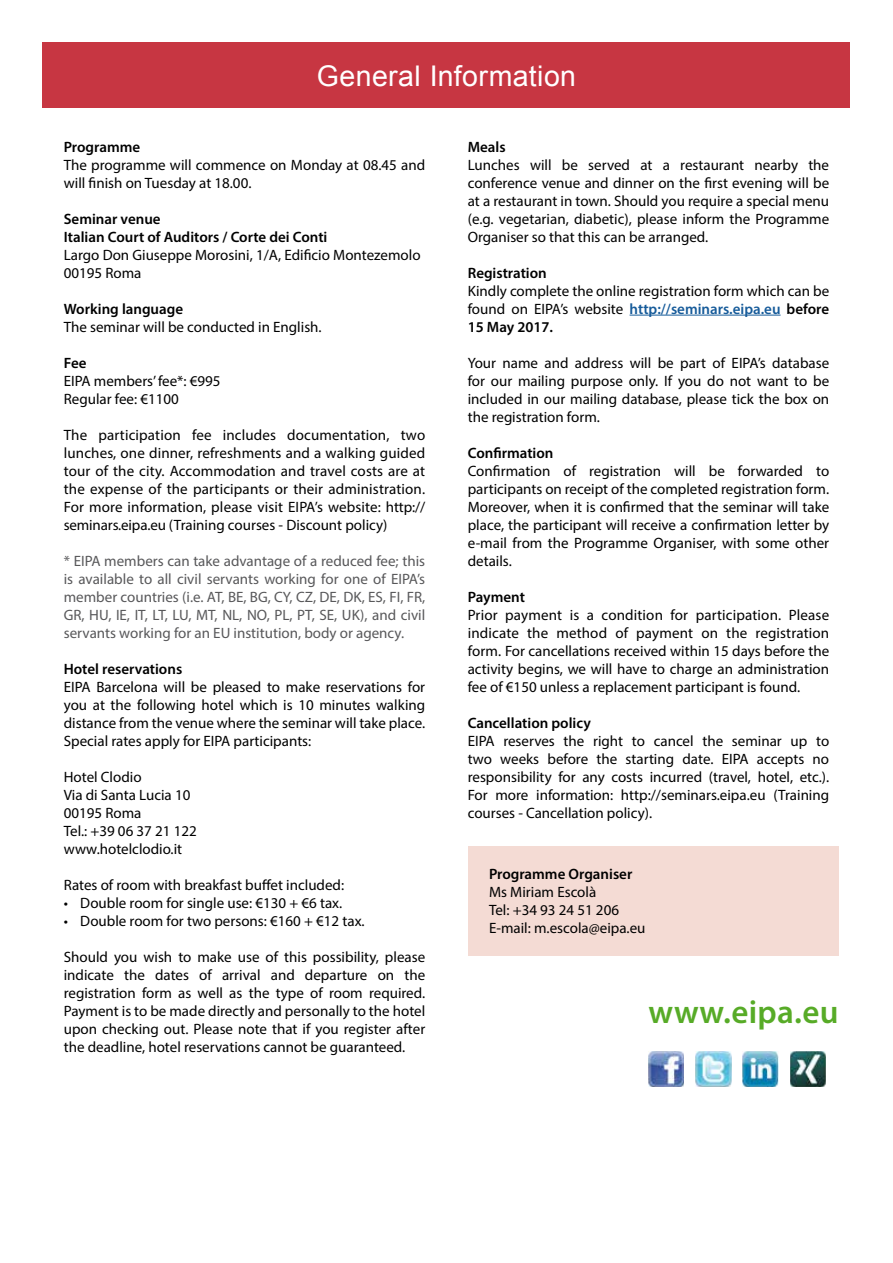
<style>
.page{position:relative;width:893px;height:1263px;background:#fff}
.page>*{position:absolute;margin:0;border:0;box-sizing:border-box;transform-origin:0 0}
.t1{font:600 33px "Myriad Pro";letter-spacing:.01em;color:#57ab27}
.t2{font:28.5px "Arial";letter-spacing:.015em;color:#fff}
.t3{font:15px/18px "Myriad Pro";color:#000;text-align:justify}
.t4{font:15px/18px "Myriad Pro";color:#58585a;text-align:justify}
.t5{font:600 15px/18px "Myriad Pro";color:#000}
.s1{font-weight:600;color:#165b9a}
.s2{font-weight:600}
</style>
<div class="page">
<hr style="left:630px;top:315px;width:151px;height:1px;background:#165b9a">
<div style="left:43px;top:43px;width:807px;height:65px;background:#c73642"></div>
<div style="left:468px;top:846px;width:370px;height:110px;background:#f4dbd4"></div>
<img style="left:743px;top:1051px;width:35px;height:35px">
<img style="left:790px;top:1051px;width:35px;height:35px">
<img style="left:696px;top:1051px;width:35px;height:35px">
<img style="left:648px;top:1051px;width:36px;height:35px">
<h2 class="t2" style="left:317px;top:57px;width:261px">General Information</h2>
<p class="t5" style="left:64px;top:137px;width:78px">Programme</p>
<p class="t3" style="left:64px;top:155px;width:363px">The programme will commence on Monday at 08.45 and will finish on Tuesday at 18.00.</p>
<p class="t5" style="left:64px;top:209px;width:265px">Seminar venue<br>Italian Court of Auditors / Corte dei Conti</p>
<p class="t3" style="left:64px;top:245px;width:358px">Largo Don Giuseppe Morosini, 1/A, Edificio Montezemolo<br>00195 Roma</p>
<p class="t5" style="left:64px;top:299px;width:121px">Working language</p>
<p class="t3" style="left:64px;top:317px;width:259px">The seminar will be conducted in English.</p>
<p class="t5" style="left:64px;top:353px;width:24px">Fee</p>
<p class="t3" style="left:64px;top:371px;width:158px">EIPA members’ fee*: €995<br>Regular fee: €1100</p>
<p class="t3" style="left:64px;top:425px;width:363px">The participation fee includes documentation, two lunches, one dinner, refreshments and a walking guided tour of the city. Accommodation and travel costs are at the expense of the participants or their administration.<br>For more information, please visit EIPA’s website: http:// seminars.eipa.eu (Training courses - Discount policy)</p>
<p class="t4" style="left:64px;top:551px;width:363px">* EIPA members can take advantage of a reduced fee; this is available to all civil servants working for one of EIPA’s member countries (i.e. AT, BE, BG, CY, CZ, DE, DK, ES, FI, FR, GR, HU, IE, IT, LT, LU, MT, NL, NO, PL, PT, SE, UK), and civil servants working for an EU institution, body or agency.</p>
<p class="t5" style="left:64px;top:659px;width:120px">Hotel reservations</p>
<p class="t3" style="left:64px;top:677px;width:363px">EIPA Barcelona will be pleased to make reservations for you at the following hotel which is 10 minutes walking distance from the venue where the seminar will take place.<br>Special rates apply for EIPA participants:</p>
<p class="t3" style="left:64px;top:767px;width:134px;text-align:left">Hotel Clodio<br>Via di Santa Lucia 10<br>00195 Roma<br>Tel.: +39 06 37 21 122 www.hotelclodio.it</p>
<p class="t3" style="left:64px;top:875px;width:282px">Rates of room with breakfast buffet included:</p>
<p class="t3" style="left:64px;top:893px;width:280px">• Double room for single use: €130 + €6 tax.</p>
<p class="t3" style="left:64px;top:911px;width:302px">• Double room for two persons: €160 + €12 tax.</p>
<p class="t3" style="left:64px;top:947px;width:363px">Should you wish to make use of this possibility, please indicate the dates of arrival and departure on the registration form as well as the type of room required.<br>Payment is to be made directly and personally to the hotel upon checking out. Please note that if you register after the deadline, hotel reservations cannot be guaranteed.</p>
<p class="t5" style="left:468px;top:137px;width:39px">Meals</p>
<p class="t3" style="left:468px;top:155px;width:363px">Lunches will be served at a restaurant nearby the conference venue and dinner on the first evening will be at a restaurant in town. Should you require a special menu (e.g. vegetarian, diabetic), please inform the Programme Organiser so that this can be arranged.</p>
<p class="t5" style="left:468px;top:263px;width:81px">Registration</p>
<p class="t3" style="left:468px;top:281px;width:363px">Kindly complete the online registration form which can be found on EIPA’s website <span class="s1">http://seminars.eipa.eu</span> <span class="s2">before 15 May 2017.</span></p>
<p class="t3" style="left:468px;top:353px;width:363px">Your name and address will be part of EIPA’s database for our mailing purpose only. If you do not want to be included in our mailing database, please tick the box on the registration form.</p>
<p class="t5" style="left:468px;top:443px;width:87px">Confirmation</p>
<p class="t3" style="left:468px;top:461px;width:363px">Confirmation of registration will be forwarded to participants on receipt of the completed registration form.<br>Moreover, when it is confirmed that the seminar will take place, the participant will receive a confirmation letter by e-mail from the Programme Organiser, with some other details.</p>
<p class="t5" style="left:468px;top:587px;width:59px">Payment</p>
<p class="t3" style="left:468px;top:605px;width:363px">Prior payment is a condition for participation. Please indicate the method of payment on the registration form. For cancellations received within 15 days before the activity begins, we will have to charge an administration fee of €150 unless a replacement participant is found.</p>
<p class="t5" style="left:468px;top:713px;width:125px">Cancellation policy</p>
<p class="t3" style="left:468px;top:731px;width:363px">EIPA reserves the right to cancel the seminar up to two weeks before the starting date. EIPA accepts no responsibility for any costs incurred (travel, hotel, etc.).<br>For more information: http://seminars.eipa.eu (Training courses - Cancellation policy).</p>
<p class="t5" style="left:489px;top:864px;width:145px">Programme Organiser</p>
<p class="t3" style="left:489px;top:882px;width:158px;text-align:left">Ms Miriam Escolà<br>Tel: +34 93 24 51 206<br>E-mail: m.escola@eipa.eu</p>
<h1 class="t1" style="left:648px;top:991px;width:191px">www.eipa.eu</h1>
</div>
